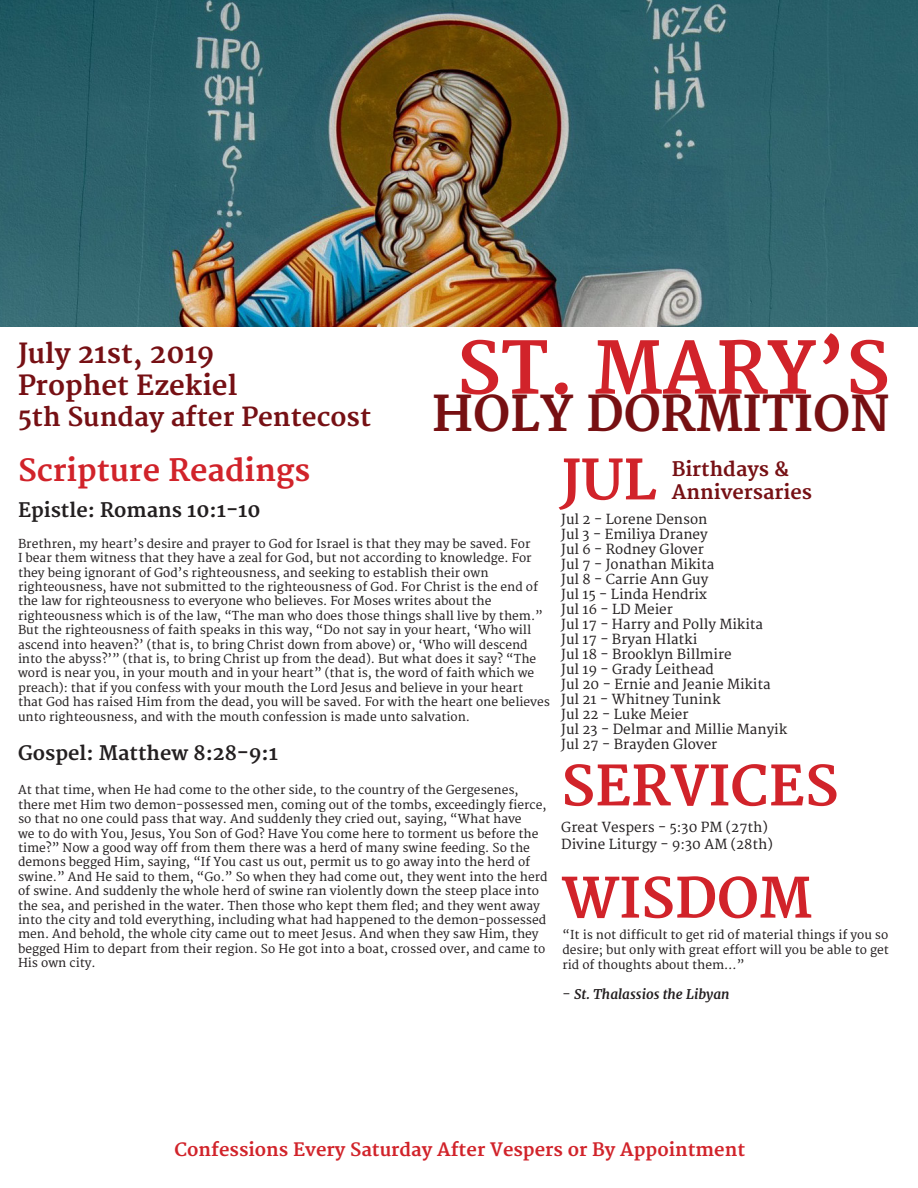
<style>
.page{position:relative;width:918px;height:1188px;background:#fff}
.page>*{position:absolute;margin:0;border:0;box-sizing:border-box;transform-origin:0 0}
.t1{font:700 70.5px "Merriweather";color:#d1232a}
.t2{font:700 54px "Merriweather";color:#d1232a}
.t3{font:700 48px "Merriweather";color:#771012}
.t4{font:700 30px "Merriweather";color:#d1232a}
.t5{font:700 27px "Merriweather";color:#761014}
.t6{font:700 25.5px "Merriweather";color:#761014}
.t7{font:700 19.5px "Merriweather";color:#231f20}
.t8{font:700 19.5px "Merriweather";color:#761014}
.t9{font:700 18px "Merriweather";color:#d1232a}
.t10{font:13.5px "Merriweather";color:#231f20}
.t11{font:italic 700 13.5px "Merriweather";color:#231f20}
.t12{font:12px/14.4px "Merriweather";color:#231f20}
.s1{font-weight:400;font-style:normal}
</style>
<div class="page">
<img style="left:0;top:0;width:918px;height:327px">
<p class="t1" style="left:457px;top:328px;width:434px">ST. MARY’S</p>
<p class="t3" style="left:432px;top:386px;width:459px">HOLY DORMITION</p>
<p class="t5" style="left:18px;top:337px;width:198px">July 21st, 2019</p>
<p class="t5" style="left:18px;top:370px;width:221px">Prophet Ezekiel</p>
<p class="t6" style="left:18px;top:402px;width:355px">5th Sunday after Pentecost</p>
<p class="t4" style="left:18px;top:453px;width:294px">Scripture Readings</p>
<p class="t7" style="left:18px;top:499px;width:244px">Epistle: Romans 10:1-10</p>
<p class="t12" style="left:18px;top:537px;width:515px;text-align:justify">Brethren, my heart’s desire and prayer to God for Israel is that they may be saved. For I bear them witness that they have a zeal for God, but not according to knowledge. For they being ignorant of God’s righteousness, and seeking to establish their own</p>
<p class="t12" style="left:18px;top:580px;width:522px">righteousness, have not submitted to the righteousness of God. For Christ is the end of the law for righteousness to everyone who believes. For Moses writes about the</p>
<p class="t12" style="left:18px;top:609px;width:533px">righteousness which is of the law, “The man who does those things shall live by them.” But the righteousness of faith speaks in this way, “Do not say in your heart, ‘Who will ascend into heaven?’ (that is, to bring Christ down from above) or, ‘Who will descend into the abyss?’” (that is, to bring Christ up from the dead). But what does it say? “The word is near you, in your mouth and in your heart” (that is, the word of faith which we preach): that if you confess with your mouth the Lord Jesus and believe in your heart that God has raised Him from the dead, you will be saved. For with the heart one believes unto righteousness, and with the mouth confession is made unto salvation.</p>
<p class="t7" style="left:18px;top:741px;width:261px">Gospel: Matthew 8:28-9:1</p>
<p class="t12" style="left:18px;top:783px;width:531px">At that time, when He had come to the other side, to the country of the Gergesenes, there met Him two demon-possessed men, coming out of the tombs, exceedingly fierce, so that no one could pass that way. And suddenly they cried out, saying, “What have<br>we to do with You, Jesus, You Son of God? Have You come here to torment us before the time?” Now a good way off from them there was a herd of many swine feeding. So the demons begged Him, saying, “If You cast us out, permit us to go away into the herd of swine.” And He said to them, “Go.” So when they had come out, they went into the herd of swine. And suddenly the whole herd of swine ran violently down the steep place into the sea, and perished in the water. Then those who kept them fled; and they went away into the city and told everything, including what had happened to the demon-possessed men. And behold, the whole city came out to meet Jesus. And when they saw Him, they begged Him to depart from their region. So He got into a boat, crossed over, and came to His own city.</p>
<p class="t2" style="left:561px;top:449px;width:97px">JUL</p>
<p class="t8" style="left:672px;top:457px;width:119px">Birthdays &amp;</p>
<p class="t8" style="left:672px;top:481px;width:142px">Anniversaries</p>
<p class="t10" style="left:561px;top:512px;width:148px">Jul 2 - Lorene Denson</p>
<p class="t10" style="left:561px;top:527px;width:148px">Jul 3 - Emiliya Draney</p>
<p class="t10" style="left:561px;top:542px;width:144px">Jul 6 - Rodney Glover</p>
<p class="t10" style="left:561px;top:557px;width:154px">Jul 7 - Jonathan Mikita</p>
<p class="t10" style="left:561px;top:572px;width:148px">Jul 8 - Carrie Ann Guy</p>
<p class="t10" style="left:561px;top:587px;width:147px">Jul 15 - Linda Hendrix</p>
<p class="t10" style="left:561px;top:602px;width:113px">Jul 16 - LD Meier</p>
<p class="t10" style="left:561px;top:617px;width:203px">Jul 17 - Harry and Polly Mikita</p>
<p class="t10" style="left:561px;top:632px;width:137px">Jul 17 - Bryan Hlatki</p>
<p class="t10" style="left:561px;top:647px;width:172px">Jul 18 - Brooklyn Billmire</p>
<p class="t10" style="left:561px;top:662px;width:154px">Jul 19 - Grady Leithead</p>
<p class="t10" style="left:561px;top:677px;width:211px">Jul 20 - Ernie and Jeanie Mikita</p>
<p class="t10" style="left:561px;top:692px;width:161px">Jul 21 - Whitney Tunink</p>
<p class="t10" style="left:561px;top:707px;width:129px">Jul 22 - Luke Meier</p>
<p class="t10" style="left:561px;top:722px;width:227px">Jul 23 - Delmar and Millie Manyik</p>
<p class="t10" style="left:561px;top:737px;width:158px">Jul 27 - Brayden Glover</p>
<p class="t2" style="left:561px;top:755px;width:279px">SERVICES</p>
<p class="t10" style="left:561px;top:820px;width:208px">Great Vespers - 5:30 PM (27th)</p>
<p class="t10" style="left:561px;top:836px;width:213px">Divine Liturgy - 9:30 AM (28th)</p>
<p class="t2" style="left:562px;top:867px;width:252px">WISDOM</p>
<p class="t12" style="left:562px;top:928px;width:328px;line-height:15px;text-align:justify">“It is not difficult to get rid of material things if you so desire; but only with great effort will you be able to get rid of thoughts about them…”</p>
<p class="t11" style="left:562px;top:986px;width:169px"><span class="s1">-</span> St. Thalassios the Libyan</p>
<p class="t9" style="left:174px;top:1139px;width:572px">Confessions Every Saturday After Vespers or By Appointment</p>
</div>
